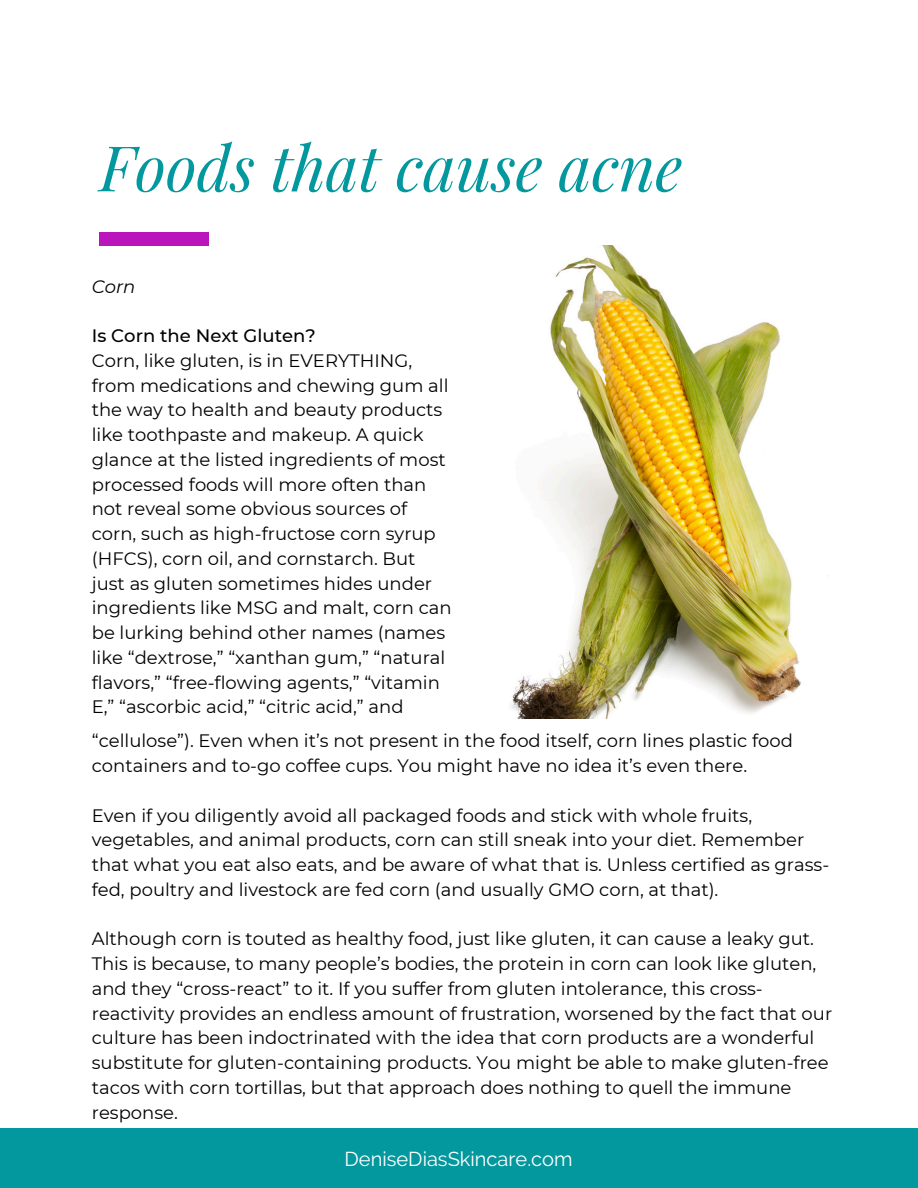
<style>
.page{position:relative;width:918px;height:1188px;background:#fff}
.page>*{position:absolute;margin:0;border:0;box-sizing:border-box;transform-origin:0 0}
.t1{font:italic 63px "Playfair Display";color:#03989e}
.t2{font:20.1px "Raleway";color:#fff}
.t3{font:18px/24.8px "Montserrat";color:#000}
.t4{font:500 18px "Montserrat";color:#000}
.t5{font:italic 18px "Montserrat";color:#000}
</style>
<div class="page">
<img style="left:511px;top:245px;width:318px;height:474px">
<div style="left:0;top:1128px;width:918px;height:60px;background:#03989e"></div>
<div style="left:100px;top:232px;width:109px;height:13px;background:#ba14bd"></div>
<h1 class="t1" style="left:100px;top:123px;width:584px">Foods that cause acne</h1>
<p class="t5" style="left:92px;top:275px;width:45px">Corn</p>
<p class="t4" style="left:92px;top:325px;width:225px">Is Corn the Next Gluten?</p>
<p class="t3" style="left:92px;top:348px;width:361px">Corn, like gluten, is in EVERYTHING, from medications and chewing gum all the way to health and beauty products like toothpaste and makeup. A quick glance at the listed ingredients of most processed foods will more often than not reveal some obvious sources of corn, such as high-fructose corn syrup (HFCS), corn oil, and cornstarch. But just as gluten sometimes hides under ingredients like MSG and malt, corn can be lurking behind other names (names like “dextrose,” “xanthan gum,” “natural flavors,” “free-flowing agents,” “vitamin E,” “ascorbic acid,” “citric acid,” and</p>
<p class="t3" style="left:92px;top:728px;width:703px">“cellulose”). Even when it’s not present in the food itself, corn lines plastic food containers and to-go coffee cups. You might have no idea it’s even there.</p>
<p class="t3" style="left:92px;top:803px;width:739px">Even if you diligently avoid all packaged foods and stick with whole fruits, vegetables, and animal products, corn can still sneak into your diet. Remember that what you eat also eats, and be aware of what that is. Unless certified as grass&shy;fed, poultry and livestock are fed corn (and usually GMO corn, at that).</p>
<h2 class="t3" style="left:92px;top:926px;width:742px">Although corn is touted as healthy food, just like gluten, it can cause a leaky gut.<br>This is because, to many people’s bodies, the protein in corn can look like gluten, and they “cross-react” to it. If you suffer from gluten intolerance, this cross&shy;reactivity provides an endless amount of frustration, worsened by the fact that our culture has been indoctrinated with the idea that corn products are a wonderful substitute for gluten-containing products. You might be able to make gluten-free tacos with corn tortillas, but that approach does nothing to quell the immune response.</h2>
<p class="t2" style="left:345px;top:1148px;width:229px">DeniseDiasSkincare.com</p>
</div>
